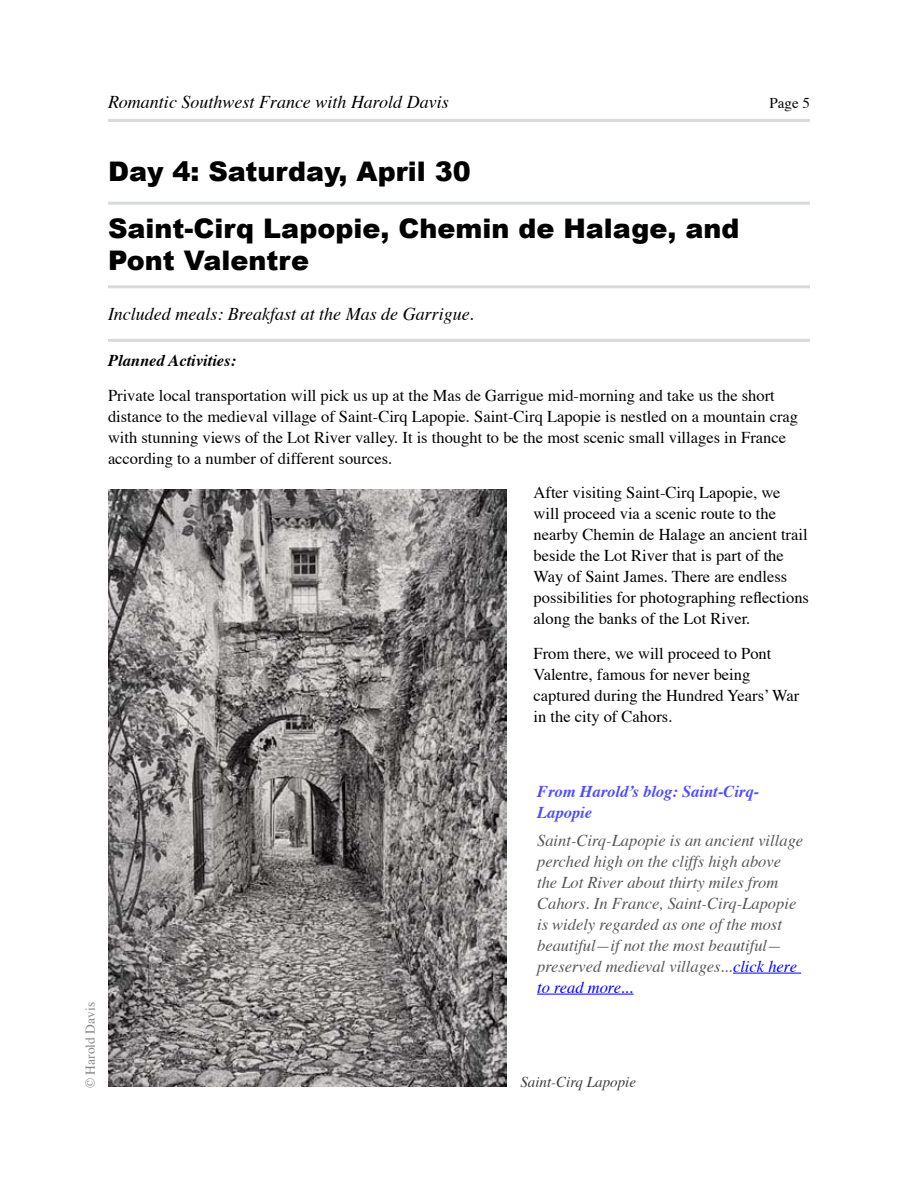
<style>
.page{position:relative;width:918px;height:1188px;background:#fff}
.page>*{position:absolute;margin:0;border:0;box-sizing:border-box;transform-origin:0 0}
.t1{font:900 27px/56.4px "Arial";color:#000}
.t2{font:italic 18px "Times";color:#000}
.t3{font:16.5px/21px "Times";color:#000}
.t4{font:italic 16.5px/21px "Times";color:#565656}
.t5{font:italic 700 16.5px/21.6px "Times";color:#4d4dff}
.t6{font:italic 700 16.5px "Times";color:#000}
.t7{font:italic 15px "Times";color:#3c3b3a}
.t8{font:15px "Times";color:#000}
.t9{font:13.5px "Times";color:#878786}
.s1{color:#00f}
</style>
<div class="page">
<hr style="left:108px;top:119px;width:702px;height:3px;background:#d9dada">
<hr style="left:108px;top:202px;width:702px;height:3px;background:#d9dada">
<hr style="left:108px;top:285px;width:702px;height:3px;background:#d9dada">
<hr style="left:108px;top:339px;width:702px;height:3px;background:#d9dada">
<img style="left:108px;top:489px;width:399px;height:598px">
<hr style="left:733px;top:973px;width:68px;height:1px;background:#00f">
<hr style="left:537px;top:994px;width:97px;height:1px;background:#00f">
<p class="t2" style="left:108px;top:86px;width:342px">Romantic Southwest France with Harold Davis</p>
<p class="t8" style="left:770px;top:89px;width:31px">Page</p>
<h1 class="t1" style="left:108px;top:144px;width:633px">Day 4: Saturday, April 30<br>Saint-Cirq Lapopie, Chemin de Halage, and</h1>
<h1 class="t1" style="left:108px;top:233px;width:203px">Pont Valentre</h1>
<p class="t2" style="left:108px;top:297px;width:368px">Included meals: Breakfast at the Mas de Garrigue.</p>
<p class="t6" style="left:108px;top:345px;width:130px">Planned Activities:</p>
<p class="t3" style="left:108px;top:383px;width:692px">Private local transportation will pick us up at the Mas de Garrigue mid-morning and take us the short distance to the medieval village of Saint-Cirq Lapopie. Saint-Cirq Lapopie is nestled on a mountain crag with stunning views of the Lot River valley. It is thought to be the most scenic small villages in France according to a number of different sources.</p>
<p class="t3" style="left:534px;top:481px;width:277px">After visiting Saint-Cirq Lapopie, we will proceed via a scenic route to the nearby Chemin de Halage an ancient trail beside the Lot River that is part of the Way of Saint James. There are endless possibilities for photographing reflections along the banks of the Lot River.</p>
<p class="t3" style="left:534px;top:641px;width:267px">From there, we will proceed to Pont<br>Valentre, famous for never being captured during the Hundred Years’ War in the city of Cahors.</p>
<p class="t9" style="left:78px;top:1088px;width:87px;rotate:-90deg">© Harold Davis</p>
<p class="t5" style="left:537px;top:779px;width:224px">From Harold’s blog: Saint-Cirq-<br>Lapopie</p>
<p class="t4" style="left:537px;top:829px;width:268px">Saint-Cirq-Lapopie is an ancient village perched high on the cliffs high above the Lot River about thirty miles from Cahors. In France, Saint-Cirq-Lapopie is widely regarded as one of the most beautiful—if not the most beautiful— preserved medieval villages...<span class="s1">click here to read more...</span></p>
<p class="t7" style="left:520px;top:1069px;width:117px">Saint-Cirq Lapopie</p>
</div>
